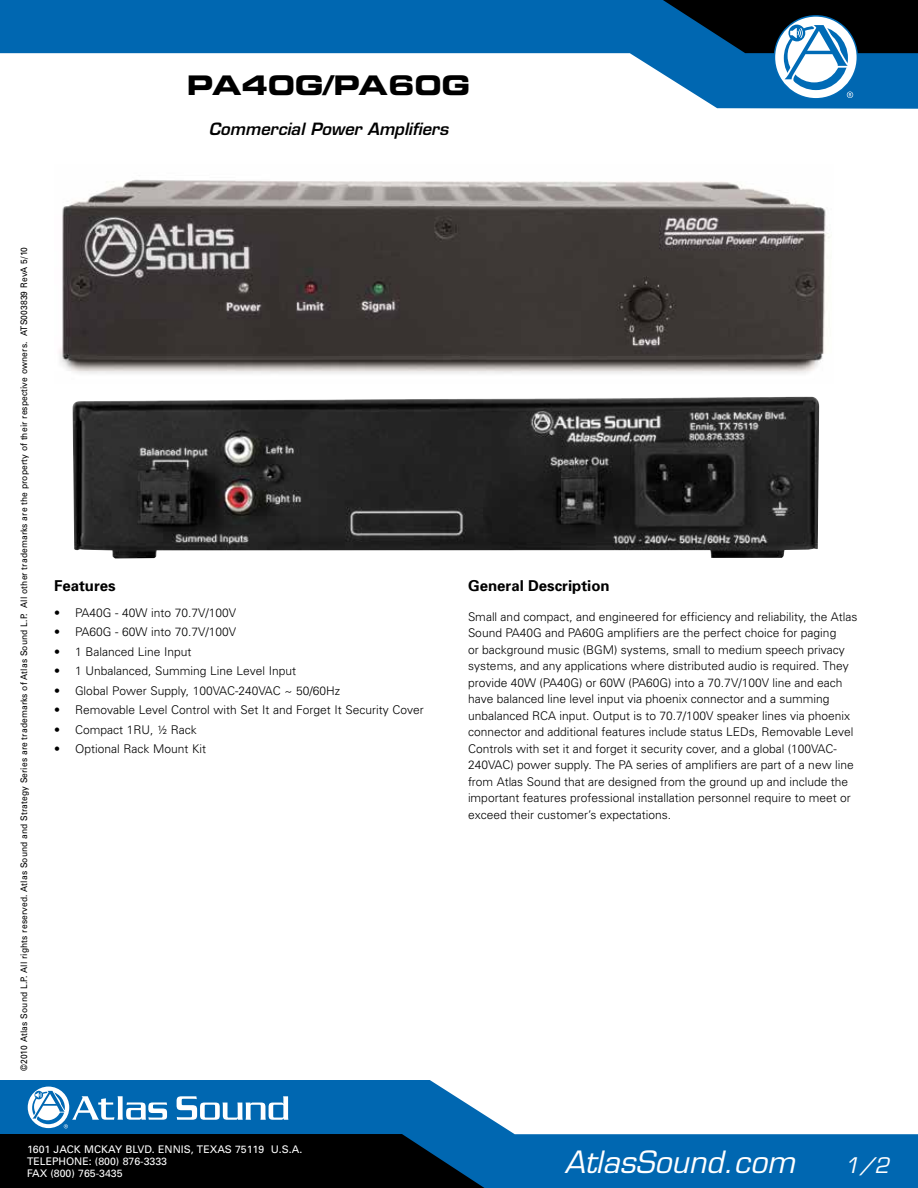
<style>
.page{position:relative;width:918px;height:1188px;background:#fff}
.page>*{position:absolute;margin:0;border:0;box-sizing:border-box;transform-origin:0 0}
.t1{font:italic 30px "Eurostile";color:#fff}
.t2{font:27px "Eurostile Bold Extended Two";color:#000}
.t3{font:italic 21px "Eurostile";color:#fff}
.t4{font:italic 600 16.5px "Eurostile";color:#000}
.t5{font:700 15px "Univers";color:#000}
.t6{font:300 12px/16.5px "Univers";color:#000}
.t7{font:10.5px/12px "Univers";color:#fff}
.t8{font:9px "Univers";letter-spacing:.015em;color:#000;scale:.94 1}
</style>
<div class="page">
<svg style="left:0;top:1080px;width:918px;height:108px;fill:#0067b1"></svg>
<svg style="left:0;top:1134px;width:505px;height:54px;background:#000c15"></svg>
<svg style="left:177px;top:1096px;width:111px;height:24px"></svg>
<svg style="left:27px;top:1086px;width:43px;height:43px"></svg>
<div style="left:28px;top:1087px;width:41px;height:41px;background:#fff;border-radius:50%"></div>
<svg style="left:31px;top:1089px;width:136px;height:39px"></svg>
<svg style="left:0;top:0;width:918px;height:109px"></svg>
<svg style="left:642px;top:0;width:276px;height:98px"></svg>
<img style="left:72px;top:397px;width:747px;height:162px">
<img style="left:59px;top:179px;width:771px;height:195px">
<h2 class="t2" style="left:187px;top:66px;width:285px">PA40G/PA60G</h2>
<h3 class="t4" style="left:209px;top:119px;width:241px">Commercial Power Amplifiers</h3>
<p class="t8" style="left:19px;top:1071px;width:878px;rotate:-90deg">©2010 Atlas Sound L.P. All rights reserved. Atlas Sound and Strategy Series are trademarks of Atlas Sound L.P. All other trademarks are the property of their respective owners. ATS003839 RevA 5/10</p>
<p class="t5" style="left:54px;top:576px;width:63px">Features</p>
<p class="t6" style="left:54px;top:604px;width:184px">• PA40G - 40W into 70.7V/100V</p>
<p class="t6" style="left:54px;top:623px;width:184px">• PA60G - 60W into 70.7V/100V</p>
<p class="t6" style="left:54px;top:643px;width:139px">• 1 Balanced Line Input</p>
<p class="t6" style="left:54px;top:662px;width:244px">• 1 Unbalanced, Summing Line Level Input</p>
<p class="t6" style="left:54px;top:682px;width:288px">• Global Power Supply, 100VAC-240VAC ~ 50/60Hz</p>
<p class="t6" style="left:54px;top:701px;width:371px">• Removable Level Control with Set It and Forget It Security Cover</p>
<p class="t6" style="left:54px;top:721px;width:144px">• Compact 1RU, ½ Rack</p>
<p class="t6" style="left:54px;top:740px;width:154px">• Optional Rack Mount Kit</p>
<p class="t5" style="left:468px;top:576px;width:143px">General Description</p>
<p class="t6" style="left:468px;top:608px;width:391px">Small and compact, and engineered for efficiency and reliability, the Atlas Sound PA40G and PA60G amplifiers are the perfect choice for paging<br>or background music (BGM) systems, small to medium speech privacy systems, and any applications where distributed audio is required. They provide 40W (PA40G) or 60W (PA60G) into a 70.7V/100V line and each have balanced line level input via phoenix connector and a summing unbalanced RCA input. Output is to 70.7/100V speaker lines via phoenix connector and additional features include status LEDs, Removable Level Controls with set it and forget it security cover, and a global (100VAC-240VAC) power supply. The PA series of amplifiers are part of a new line from Atlas Sound that are designed from the ground up and include the important features professional installation personnel require to meet or exceed their customer’s expectations.</p>
<p class="t7" style="left:27px;top:1143px;width:277px">1601 JACK MCKAY BLVD. ENNIS, TEXAS 75119 U.S.A.<br>TELEPHONE: (800) 876-3333<br>FAX (800) 765-3435</p>
<h1 class="t1" style="left:564px;top:1144px;width:232px">AtlasSound.com</h1>
<h3 class="t3" style="left:845px;top:1153px;width:46px">1/2</h3>
</div>
